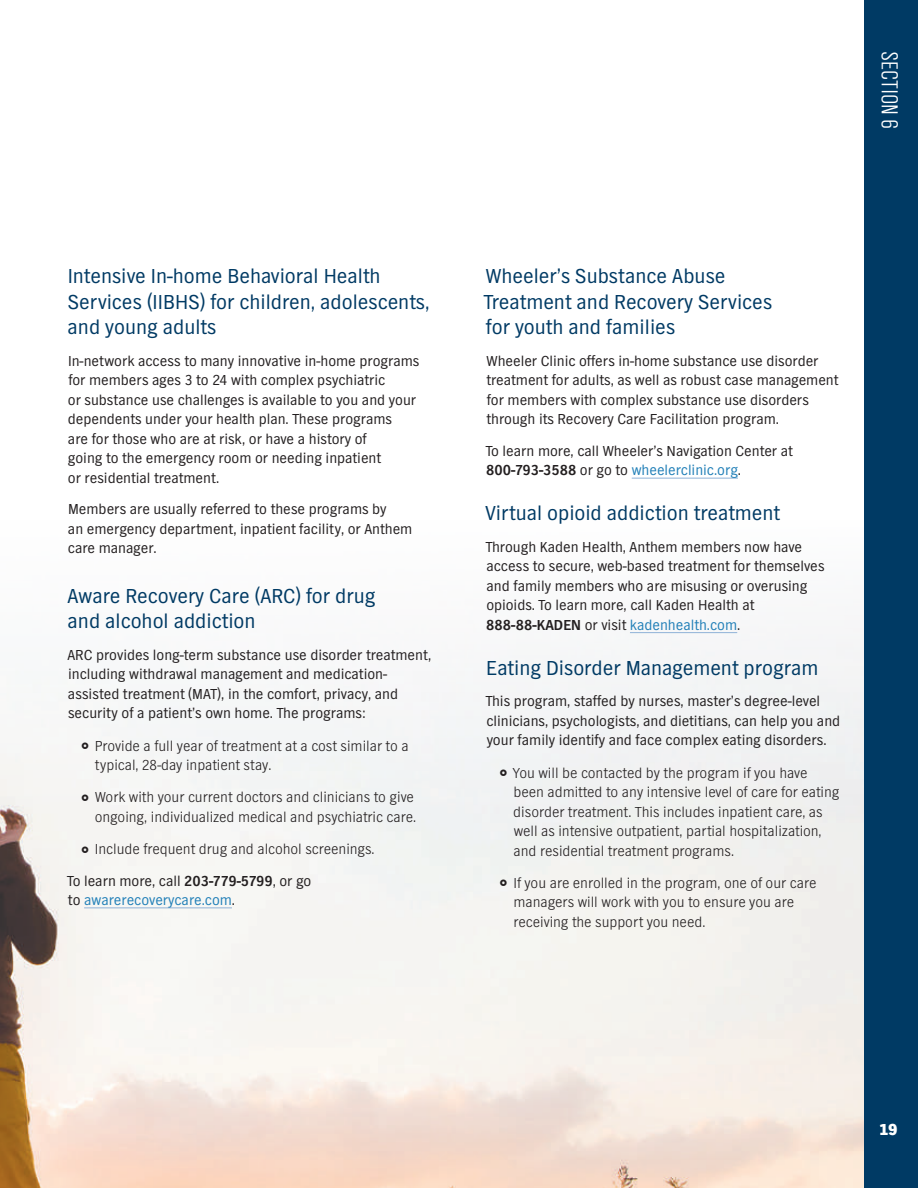
<style>
.page{position:relative;width:918px;height:1188px;background:#fff}
.page>*{position:absolute;margin:0;border:0;box-sizing:border-box;transform-origin:0 0}
.t1{font:300 24px "TV Nord Cond EF";letter-spacing:.005em;color:#fff}
.t2{font:21px/25.5px "TV Nord EF";color:#003a64}
.t3{font:800 16.5px "TV Nord EF";color:#fff}
.t4{font:15px/19.5px "TV Nord EF";color:#231f20}
.t5{font:300 15px/19.5px "TV Nord EF";color:#231f20}
.t6{font:15px "TV Nord EF";color:#2280b8}
.s1{font-weight:400}
.s2{font-weight:700}
.s3{color:#231f20}
.s4{color:#2280b8}
</style>
<div class="page">
<img style="left:0;top:632px;width:864px;height:556px">
<div style="left:864px;top:0;width:54px;height:1188px;background:#003a64"></div>
<hr style="left:84px;top:908px;width:148px;height:1px;background:#8fb2d7">
<hr style="left:632px;top:478px;width:106px;height:1px;background:#8fb2d7">
<hr style="left:630px;top:632px;width:107px;height:1px;background:#8fb2d7">
<svg style="left:82px;top:743px;width:6px;height:6px"></svg>
<svg style="left:82px;top:794px;width:6px;height:7px"></svg>
<svg style="left:82px;top:846px;width:6px;height:7px"></svg>
<svg style="left:500px;top:770px;width:7px;height:6px"></svg>
<svg style="left:500px;top:880px;width:7px;height:6px"></svg>
<h1 class="t1" style="left:902px;top:51px;width:81px;rotate:90deg">SECTION 6</h1>
<h2 class="t2" style="left:68px;top:263px;width:363px">Intensive In-home Behavioral Health<br>Services (IIBHS) for children, adolescents, and young adults</h2>
<p class="t4" style="left:68px;top:351px;width:353px">In-network access to many innovative in-home programs for members ages 3 to 24 with complex psychiatric<br>or substance use challenges is available to you and your dependents under your health plan. These programs<br>are for those who are at risk, or have a history of<br>going to the emergency room or needing inpatient<br>or residential treatment.</p>
<p class="t4" style="left:68px;top:500px;width:346px">Members are usually referred to these programs by<br>an emergency department, inpatient facility, or Anthem care manager.</p>
<h2 class="t2" style="left:67px;top:583px;width:310px">Aware Recovery Care (ARC) for drug and alcohol addiction</h2>
<p class="t4" style="left:67px;top:645px;width:365px">ARC provides long-term substance use disorder treatment, including withdrawal management and medication&shy;assisted treatment (MAT), in the comfort, privacy, and security of a patient’s own home. The programs:</p>
<p class="t5" style="left:95px;top:736px;width:315px">Provide a full year of treatment at a cost similar to a typical, 28-day inpatient stay.</p>
<p class="t5" style="left:95px;top:788px;width:323px">Work with your current doctors and clinicians to give ongoing, individualized medical and psychiatric care.</p>
<p class="t5" style="left:67px;top:833px;width:309px;line-height:31.5px;text-indent:28px">Include frequent drug and alcohol screenings.<br><span class="s1">To learn more, call</span> <span class="s2">203-779-5799</span><span class="s1">, or go</span></p>
<p class="t6" style="left:68px;top:892px;width:169px"><span class="s3">to</span> awarerecoverycare.com<span class="s3">.</span></p>
<h2 class="t2" style="left:484px;top:263px;width:290px">Wheeler’s Substance Abuse<br>Treatment and Recovery Services for youth and families</h2>
<p class="t4" style="left:486px;top:351px;width:354px">Wheeler Clinic offers in-home substance use disorder treatment for adults, as well as robust case management for members with complex substance use disorders through its Recovery Care Facilitation program.</p>
<p class="t4" style="left:486px;top:441px;width:309px">To learn more, call Wheeler’s Navigation Center at<br><span class="s2">800-793-3588</span> or go to <span class="s4">wheelerclinic.org</span>.</p>
<h2 class="t2" style="left:485px;top:500px;width:296px">Virtual opioid addiction treatment</h2>
<p class="t4" style="left:486px;top:537px;width:340px">Through Kaden Health, Anthem members now have access to secure, web-based treatment for themselves and family members who are misusing or overusing opioids. To learn more, call Kaden Health at <span class="s2">888-88-KADEN</span> or visit <span class="s4">kadenhealth.com</span>.</p>
<h2 class="t2" style="left:486px;top:655px;width:334px">Eating Disorder Management program</h2>
<p class="t4" style="left:486px;top:692px;width:356px">This program, staffed by nurses, master’s degree-level clinicians, psychologists, and dietitians, can help you and your family identify and face complex eating disorders.</p>
<p class="t5" style="left:513px;top:763px;width:328px">You will be contacted by the program if you have been admitted to any intensive level of care for eating disorder treatment. This includes inpatient care, as well as intensive outpatient, partial hospitalization, and residential treatment programs.</p>
<p class="t5" style="left:513px;top:873px;width:304px">If you are enrolled in the program, one of our care managers will work with you to ensure you are receiving the support you need.</p>
<p class="t3" style="left:879px;top:1120px;width:20px">19</p>
</div>
